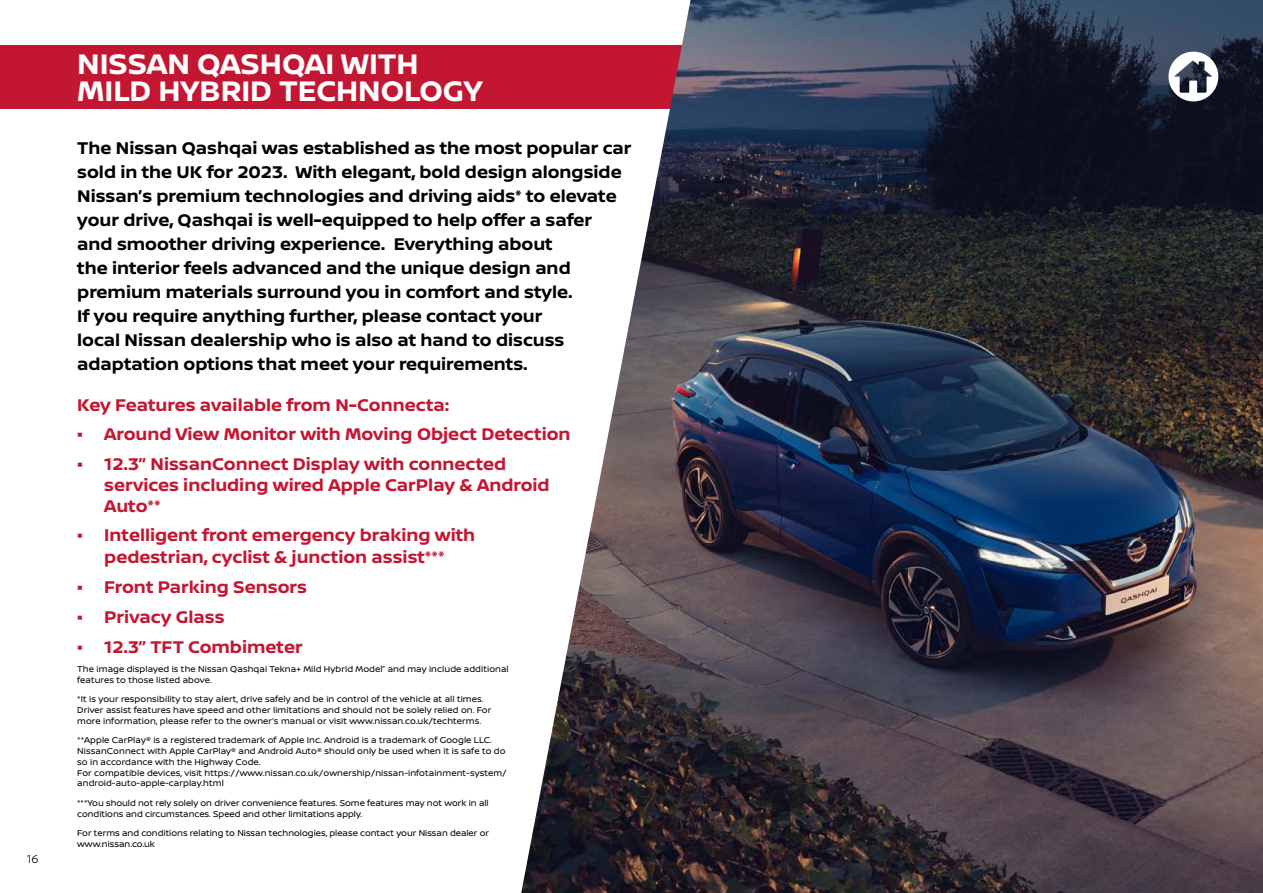
<style>
.page{position:relative;width:1263px;height:893px;background:#fff}
.page>*{position:absolute;margin:0;border:0;box-sizing:border-box;transform-origin:0 0}
.t1{font:700 30px/27px "Nissan Brand";color:#fff}
.t2{font:700 18px/24px "Nissan Brand";color:#000}
.t3{font:700 18px/21px "Nissan Brand";color:#c31632}
.t4{font:300 12px "Nissan Brand";color:#000}
.t5{font:9px/10.8px "Nissan Brand";letter-spacing:.01em;color:#000}
</style>
<div class="page">
<div style="left:0;top:45px;width:1263px;height:63px;background:#c31632"></div>
<img style="left:521px;top:0;width:742px;height:893px">
<svg style="left:1168px;top:52px;width:50px;height:49px"></svg>
<h3 class="t4" style="left:27px;top:851px;width:13px">16</h3>
<h1 class="t1" style="left:77px;top:49px;width:407px">NISSAN QASHQAI WITH<br>MILD HYBRID TECHNOLOGY</h1>
<p class="t2" style="left:77px;top:135px;width:556px">The Nissan Qashqai was established as the most popular car sold in the UK for 2023. With elegant, bold design alongside Nissan’s premium technologies and driving aids* to elevate your drive, Qashqai is well-equipped to help offer a safer and smoother driving experience. Everything about<br>the interior feels advanced and the unique design and premium materials surround you in comfort and style.<br>If you require anything further, please contact your<br>local Nissan dealership who is also at hand to discuss adaptation options that meet your requirements.</p>
<h2 class="t3" style="left:77px;top:394px;width:374px">Key Features available from N-Connecta:</h2>
<h2 class="t3" style="left:77px;top:423px;width:495px">• Around View Monitor with Moving Object Detection</h2>
<h2 class="t3" style="left:104px;top:453px;width:447px;text-indent:-27px">• 12.3” NissanConnect Display with connected services including wired Apple CarPlay &amp; Android<br>Auto**</h2>
<h2 class="t3" style="left:77px;top:524px;width:399px;text-align:center">• Intelligent front emergency braking with pedestrian, cyclist &amp; junction assist***</h2>
<h2 class="t3" style="left:77px;top:575px;width:231px">• Front Parking Sensors</h2>
<h2 class="t3" style="left:77px;top:605px;width:149px">• Privacy Glass</h2>
<h2 class="t3" style="left:77px;top:635px;width:227px">• 12.3” TFT Combimeter</h2>
<p class="t5" style="left:77px;top:663px;width:433px">The image displayed is the Nissan Qashqai Tekna+ Mild Hybrid Model” and may include additional features to those listed above.</p>
<p class="t5" style="left:77px;top:693px;width:416px">*It is your responsibility to stay alert, drive safely and be in control of the vehicle at all times.<br>Driver assist features have speed and other limitations and should not be solely relied on. For more information, please refer to the owner’s manual or visit www.nissan.co.uk/techterms.</p>
<p class="t5" style="left:77px;top:734px;width:431px">**Apple CarPlay® is a registered trademark of Apple Inc. Android is a trademark of Google LLC.<br>NissanConnect with Apple CarPlay® and Android Auto® should only be used when it is safe to do so in accordance with the Highway Code.<br>For compatible devices, visit https://www.nissan.co.uk/ownership/nissan-infotainment-system/ android-auto-apple-carplay.html</p>
<p class="t5" style="left:77px;top:797px;width:413px">***You should not rely solely on driver convenience features. Some features may not work in all conditions and circumstances. Speed and other limitations apply.</p>
<p class="t5" style="left:77px;top:827px;width:413px">For terms and conditions relating to Nissan technologies, please contact your Nissan dealer or www.nissan.co.uk</p>
</div>
